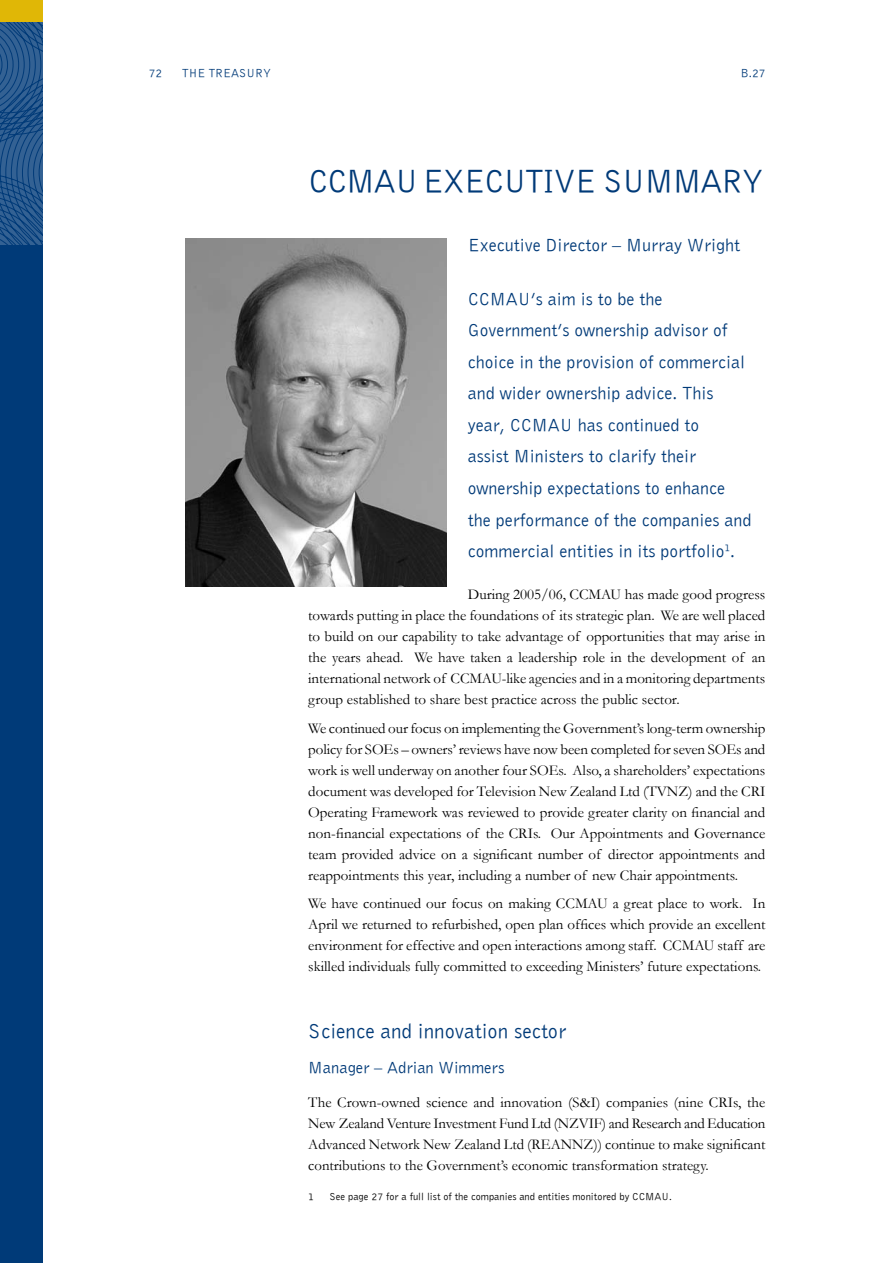
<style>
.page{position:relative;width:893px;height:1263px;background:#fff}
.page>*{position:absolute;margin:0;border:0;box-sizing:border-box;transform-origin:0 0}
.t1{font:33px "Bell Gothic BT";letter-spacing:-.04em;color:#003a78}
.t2{font:21px "Bell Gothic BT";color:#003a78}
.t3{font:18px/31.5px "Bell Gothic BT";color:#003a78}
.t4{font:16.5px "Bell Gothic BT";color:#003a78}
.t5{font:15px/21px "Garamond";color:#000;text-align:justify}
.t6{font:12px "Bell Gothic BT";color:#003a78}
.t7{font:10.5px "Bell Gothic BT";color:#000}
</style>
<div class="page">
<svg style="left:0;top:21px;width:43px;height:224px;background:#25568a"></svg>
<div style="left:0;top:245px;width:43px;height:1018px;background:#003a78"></div>
<div style="left:0;top:0;width:43px;height:21px;background:#e0b706"></div>
<img style="left:186px;top:239px;width:260px;height:348px">
<p class="t6" style="left:149px;top:66px;width:15px">72</p>
<p class="t6" style="left:182px;top:66px;width:91px">THE TREASURY</p>
<p class="t6" style="left:741px;top:66px;width:26px">B.27</p>
<h1 class="t1" style="left:308px;top:161px;width:457px">CCMAUEXECUTIVE SUMMARY</h1>
<p class="t3" style="left:468px;top:229px;width:274px">Executive D irector – Murray Wright</p>
<p class="t3" style="left:468px;top:283px;width:285px">CCMAU’s aim is to be the Government’s ownership advisor of choice in the provision of commercial and wider ownership advice. This year, CCMAU has continued to<br>assist Ministers to clarify their ownership expectations to enhance the performance of the companies and commercial entities in its portfolio<sup>1</sup>.</p>
<p class="t5" style="left:308px;top:584px;width:459px;text-indent:159px">During 2005/06, CCMAU has made good progress towards putting in place the foundations of its strategic plan. We are well placed to build on our capability to take advantage of opportunities that may arise in the years ahead. We have taken a leadership role in the development of an international network of CCMAU-like agencies and in a monitoring departments group established to share best practice across the public sector.</p>
<p class="t5" style="left:308px;top:717px;width:459px">We continued our focus on implementing the Government’s long-term ownership policy for SOEs – owners’ reviews have now been completed for seven SOEs and work is well underway on another four SOEs. Also, a shareholders’ expectations document was developed for Television New Zealand Ltd (TVNZ) and the CRI Operating Framework was reviewed to provide greater clarity on financial and non-financial expectations of the CRIs. Our Appointments and Governance team provided advice on a significant number of director appointments and reappointments this year, including a number of new Chair appointments.</p>
<p class="t5" style="left:308px;top:893px;width:459px">We have continued our focus on making CCMAU a great place to work. In April we returned to refurbished, open plan offices which provide an excellent environment for effective and open interactions among staff. CCMAU staff are skilled individuals fully committed to exceeding Ministers’ future expectations.</p>
<h2 class="t2" style="left:308px;top:1018px;width:260px">Science and innovation sector</h2>
<p class="t4" style="left:308px;top:1057px;width:198px">Manager – Adrian Wimmers</p>
<p class="t5" style="left:308px;top:1091px;width:459px">The Crown-owned science and innovation (S&amp;I) companies (nine CRIs, the New Zealand Venture Investment Fund Ltd (NZVIF) and Research and Education Advanced Network New Zealand Ltd (REANNZ)) continue to make significant contributions to the Government’s economic transformation strategy.</p>
<p class="t7" style="left:308px;top:1190px;width:7px">1</p>
<p class="t7" style="left:329px;top:1190px;width:344px">See page 27 for a full list of the companies and entities monitored by CCMAU.</p>
</div>
